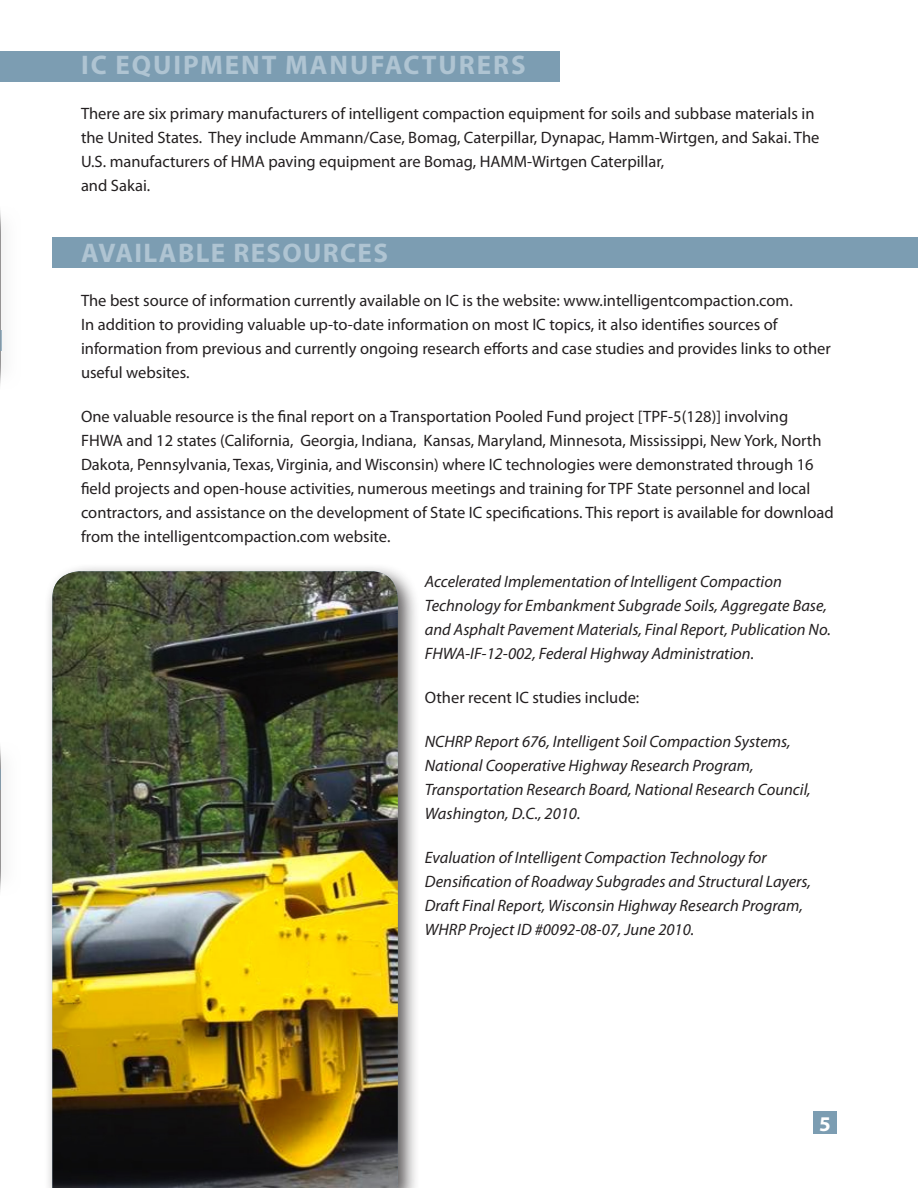
<style>
.page{position:relative;width:918px;height:1188px;background:#fff}
.page>*{position:absolute;margin:0;border:0;box-sizing:border-box;transform-origin:0 0}
.Body_text{font:700 27px "Myriad Pro";letter-spacing:.055em;color:#afc4d2}
.t1{font:700 21px "Myriad Pro";color:#fff}
.Body_text-2{font:16.5px/24px "Myriad Pro";color:#231f20}
.Body_text-3{font:italic 16.5px/24px "Myriad Pro";color:#231f20}
</style>
<div class="page">
<div style="left:0;top:51px;width:559px;height:30px;background:#7c9db2"></div>
<div style="left:52px;top:238px;width:866px;height:30px;background:#7c9db2"></div>
<div style="left:813px;top:1112px;width:24px;height:22px;background:#7c9db2"></div>
<div style="left:44px;top:563px;width:376px;height:625px;background:#231f20;opacity:.75"></div>
<img style="left:52px;top:571px;width:346px;height:617px">
<svg style="left:0;top:210px;width:3px;height:682px"></svg>
<p class="Body_text" style="left:81px;top:48px;width:446px">IC EQUIPMENT MANUFACTURERS</p>
<p class="Body_text-2" style="left:81px;top:101px;width:740px">There are six primary manufacturers of intelligent compaction equipment for soils and subbase materials in the United States. They include Ammann/Case, Bomag, Caterpillar, Dynapac, Hamm-Wirtgen, and Sakai. The U.S. manufacturers of HMA paving equipment are Bomag, HAMM-Wirtgen Caterpillar,<br>and Sakai.</p>
<p class="Body_text" style="left:81px;top:235px;width:308px">AVAILABLE RESOURCES</p>
<p class="Body_text-2" style="left:81px;top:288px;width:751px">The best source of information currently available on IC is the website: www.intelligentcompaction.com.<br>In addition to providing valuable up-to-date information on most IC topics, it also identifies sources of information from previous and currently ongoing research efforts and case studies and provides links to other useful websites.</p>
<p class="Body_text-2" style="left:81px;top:404px;width:754px">One valuable resource is the final report on a Transportation Pooled Fund project [TPF-5(128)] involving FHWA and 12 states (California, Georgia, Indiana, Kansas, Maryland, Minnesota, Mississippi, New York, North Dakota, Pennsylvania, Texas, Virginia, and Wisconsin) where IC technologies were demonstrated through 16 field projects and open-house activities, numerous meetings and training for TPF State personnel and local contractors, and assistance on the development of State IC specifications. This report is available for download from the intelligentcompaction.com website.</p>
<p class="Body_text-3" style="left:425px;top:569px;width:407px">Accelerated Implementation of Intelligent Compaction Technology for Embankment Subgrade Soils, Aggregate Base, and Asphalt Pavement Materials, Final Report, Publication No.<br>FHWA-IF-12-002, Federal Highway Administration.</p>
<p class="Body_text-2" style="left:425px;top:685px;width:216px">Other recent IC studies include:</p>
<p class="Body_text-3" style="left:425px;top:729px;width:387px">NCHRP Report 676, Intelligent Soil Compaction Systems, National Cooperative Highway Research Program, Transportation Research Board, National Research Council, Washington, D.C., 2010.</p>
<p class="Body_text-3" style="left:425px;top:846px;width:388px">Evaluation of Intelligent Compaction Technology for Densification of Roadway Subgrades and Structural Layers, Draft Final Report, Wisconsin Highway Research Program, WHRP Project ID #0092-08-07, June 2010.</p>
<p class="t1" style="left:819px;top:1110px;width:13px">5</p>
</div>
